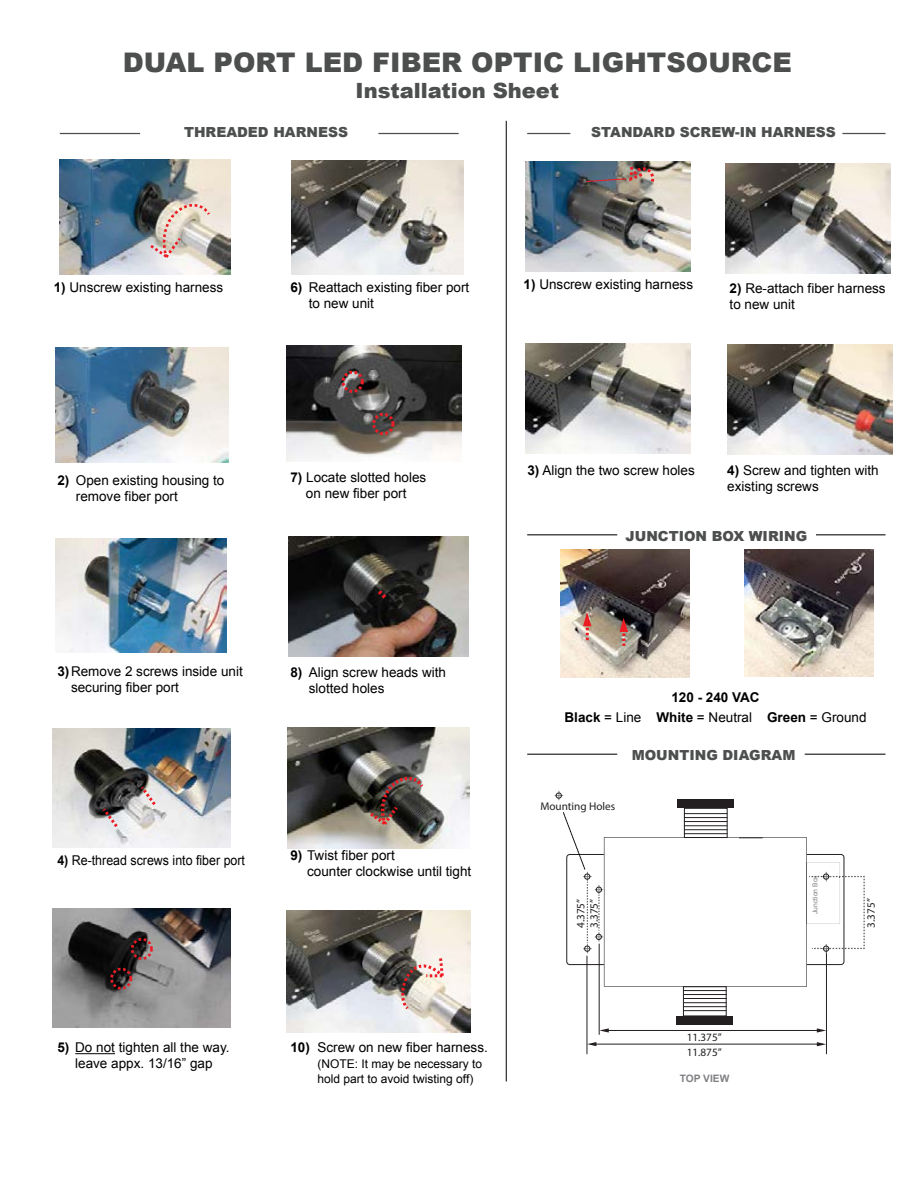
<style>
.page{position:relative;width:918px;height:1188px;background:#fff}
.page>*{position:absolute;margin:0;border:0;box-sizing:border-box;transform-origin:0 0}
.t1{font:900 27px "Arial";color:#4d4e4e}
.t2{font:900 21px "Arial";color:#4d4e4e}
.t3{font:900 13.8px "Arial";color:#4d4e4e}
.t4{font:13.5px/16.2px "Arial";color:#000}
.t5{font:13.5px "Arial";color:#000;scale:.92 1}
.t6{font:700 13.5px "Arial";color:#000}
.t7{font:12px/14.4px "Arial";color:#000}
.t8{font:11.25px/13.5px "Myriad Pro";color:#231f20}
.t9{font:700 10.2px "Arial";color:#808184}
.t10{font:6.75px "Arial";color:#808285}
.s1{font-weight:700}
</style>
<div class="page">
<img style="left:526px;top:162px;width:164px;height:109px">
<img style="left:726px;top:163px;width:164px;height:110px">
<img style="left:728px;top:345px;width:164px;height:109px">
<img style="left:526px;top:344px;width:165px;height:109px">
<hr style="left:506px;top:121px;width:1px;height:961px;background:#000">
<hr style="left:527px;top:754px;width:90px;height:1px;background:#4d4e4e">
<hr style="left:805px;top:754px;width:80px;height:1px;background:#4d4e4e">
<hr style="left:60px;top:133px;width:80px;height:1px;background:#4d4e4e">
<hr style="left:378px;top:133px;width:81px;height:1px;background:#4d4e4e">
<hr style="left:527px;top:133px;width:43px;height:1px;background:#4d4e4e">
<img style="left:59px;top:160px;width:171px;height:114px">
<img style="left:56px;top:347px;width:172px;height:115px">
<img style="left:56px;top:538px;width:170px;height:114px">
<img style="left:292px;top:160px;width:172px;height:115px">
<hr style="left:842px;top:133px;width:43px;height:1px;background:#4d4e4e">
<img style="left:287px;top:910px;width:184px;height:123px">
<img style="left:52px;top:908px;width:179px;height:119px">
<img style="left:288px;top:727px;width:182px;height:122px">
<img style="left:289px;top:536px;width:180px;height:120px">
<img style="left:287px;top:345px;width:175px;height:117px">
<img style="left:146px;top:194px;width:67px;height:67px">
<svg style="left:365px;top:769px;width:62px;height:60px;background:#5b504b"></svg>
<svg style="left:396px;top:949px;width:50px;height:63px;background:#c0b1a9"></svg>
<div style="left:342px;top:371px;width:22px;height:22px;border:3px dashed #ed1c24;border-radius:50%"></div>
<div style="left:372px;top:413px;width:23px;height:22px;border:3px dashed #ed1c24;border-radius:50%"></div>
<svg style="left:374px;top:586px;width:16px;height:17px"></svg>
<div style="left:131px;top:938px;width:22px;height:22px;border:3px dashed #ed1c24;border-radius:50%"></div>
<div style="left:110px;top:968px;width:22px;height:22px;border:3px dashed #ed1c24;border-radius:50%"></div>
<hr style="left:75px;top:1053px;width:40px;height:1px;background:#000">
<img style="left:52px;top:728px;width:179px;height:119px">
<svg style="left:586px;top:164px;width:70px;height:23px;background:#7f7576"></svg>
<svg style="left:100px;top:805px;width:21px;height:25px"></svg>
<hr style="left:527px;top:534px;width:90px;height:2px;background:#4d4e4e">
<hr style="left:816px;top:534px;width:69px;height:2px;background:#4d4e4e">
<img style="left:560px;top:549px;width:129px;height:128px">
<img style="left:745px;top:549px;width:128px;height:128px">
<svg style="left:583px;top:612px;width:9px;height:28px"></svg>
<svg style="left:620px;top:618px;width:8px;height:28px"></svg>
<svg style="left:138px;top:783px;width:21px;height:25px"></svg>
<hr style="left:587px;top:956px;width:1px;height:98px;background:#231f20">
<svg style="left:587px;top:1042px;width:9px;height:4px"></svg>
<hr style="left:593px;top:1044px;width:227px;height:1px;background:#231f20">
<hr style="left:599px;top:944px;width:1px;height:91px;background:#231f20">
<hr style="left:826px;top:949px;width:1px;height:105px;background:#231f20">
<svg style="left:817px;top:1028px;width:9px;height:5px"></svg>
<svg style="left:817px;top:1042px;width:9px;height:4px"></svg>
<svg style="left:599px;top:1028px;width:10px;height:5px"></svg>
<hr style="left:608px;top:1030px;width:211px;height:1px;background:#231f20">
<div style="left:684px;top:808px;width:43px;height:30px;border:1px solid #231f21"></div>
<div style="left:678px;top:800px;width:56px;height:8px;background:#231f21"></div>
<div style="left:677px;top:1016px;width:56px;height:9px;background:#231f21"></div>
<hr style="left:683px;top:990px;width:44px;height:1px;background:#231f20">
<hr style="left:683px;top:994px;width:44px;height:1px;background:#231f20">
<hr style="left:683px;top:998px;width:44px;height:1px;background:#231f20">
<hr style="left:683px;top:1002px;width:44px;height:1px;background:#231f20">
<hr style="left:683px;top:1006px;width:44px;height:1px;background:#231f20">
<hr style="left:683px;top:1010px;width:44px;height:1px;background:#231f20">
<svg style="left:563px;top:812px;width:302px;height:175px"></svg>
<svg style="left:555px;top:791px;width:8px;height:9px"></svg>
<h1 class="t1" style="left:123px;top:48px;width:670px">DUAL PORT LED FIBER OPTIC LIGHTSOURCE</h1>
<h2 class="t2" style="left:356px;top:78px;width:205px">Installation Sheet</h2>
<p class="t3" style="left:184px;top:125px;width:165px">THREADED HARNESS</p>
<p class="t3" style="left:591px;top:125px;width:246px">STANDARD SCREW-IN HARNESS</p>
<p class="t4" style="left:54px;top:279px;width:171px"><span class="s1">1)</span> Unscrew existing harness</p>
<p class="t4" style="left:524px;top:276px;width:171px"><span class="s1">1)</span> Unscrew existing harness</p>
<p class="t4" style="left:730px;top:280px;width:158px"><span class="s1">2)</span> Re-attach fiber harness to new unit</p>
<p class="t4" style="left:309px;top:279px;width:162px;text-indent:-18px"><span class="s1">6)</span> Reattach existing fiber port to new unit</p>
<p class="t4" style="left:76px;top:472px;width:150px;text-indent:-19px"><span class="s1">2)</span> Open existing housing to remove fiber port</p>
<p class="t4" style="left:290px;top:469px;width:137px;text-align:center"><span class="s1">7)</span> Locate slotted holes on new fiber port</p>
<p class="t4" style="left:527px;top:462px;width:169px"><span class="s1">3)</span> Align the two screw holes</p>
<p class="t4" style="left:727px;top:462px;width:153px"><span class="s1">4)</span> Screw and tighten with existing screws</p>
<p class="t3" style="left:626px;top:528px;width:183px">JUNCTION BOX WIRING</p>
<p class="t4" style="left:71px;top:663px;width:173px;text-indent:-14px"><span class="s1">3)</span> Remove 2 screws inside unit securing fiber port</p>
<p class="t4" style="left:309px;top:664px;width:139px;text-indent:-18px"><span class="s1">8)</span> Align screw heads with slotted holes</p>
<p class="t6" style="left:671px;top:690px;width:90px">120 - 240 VAC</p>
<p class="t4" style="left:565px;top:709px;width:304px"><span class="s1">Black</span> = Line <span class="s1">White</span> = Neutral <span class="s1">Green</span> = Ground</p>
<p class="t3" style="left:632px;top:748px;width:165px">MOUNTING DIAGRAM</p>
<p class="t8" style="left:540px;top:799px;width:76px">Mounting Holes</p>
<p class="t5" style="left:57px;top:852px;width:206px"><span class="s1">4)</span> Re-thread screws into fiber port</p>
<p class="t4" style="left:307px;top:847px;width:166px;text-indent:-17px"><span class="s1">9)</span> Twist fiber port<br>counter clockwise until tight</p>
<p class="t10" style="left:811px;top:914px;width:40px;rotate:-90deg">Junction Box</p>
<p class="t8" style="left:574px;top:928px;width:31px;rotate:-90deg">4.375”<br>3.375”</p>
<p class="t8" style="left:864px;top:928px;width:31px;rotate:-90deg">3.375”</p>
<p class="t4" style="left:57px;top:1039px;width:174px;text-align:center"><span class="s1">5)</span> Do not tighten all the way. leave appx. 13/16” gap</p>
<p class="t4" style="left:290px;top:1039px;width:199px"><span class="s1">10)</span> Screw on new fiber harness.</p>
<p class="t7" style="left:318px;top:1057px;width:166px">(NOTE: It may be necessary to hold part to avoid twisting off)</p>
<p class="t8" style="left:687px;top:1030px;width:37px">11.375”</p>
<p class="t8" style="left:687px;top:1045px;width:37px">11.875”</p>
<p class="t9" style="left:680px;top:1073px;width:51px">TOP VIEW</p>
</div>
